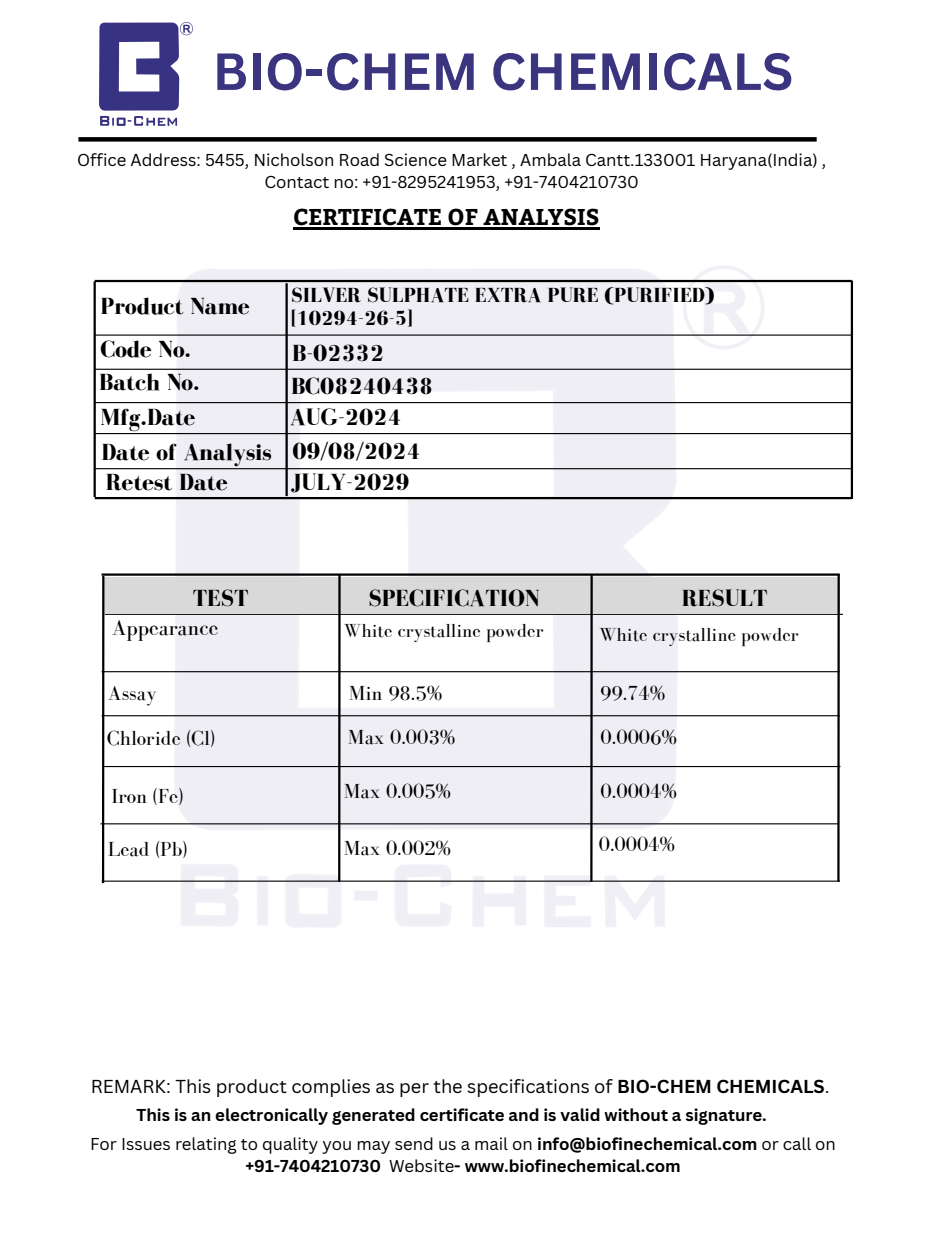
<style>
.page{position:relative;width:935px;height:1233px;background:#fff}
.page>*{position:absolute;margin:0;border:0;box-sizing:border-box;transform-origin:0 0}
.t1{font:700 51px "Canva Sans";color:#3b3580}
.t2{font:700 24px "Bodoni FLF";color:#000}
.t3{font:700 22.8px "Bitter";color:#000}
.t4{font:22.5px "Bodoni FLF";color:#000}
.t5{font:21px "Bodoni FLF";color:#000}
.t6{font:700 21px/22.5px "Bodoni FLF";color:#000}
.t7{font:19.5px "Bodoni FLF";color:#000}
.t8{font:18.3px "Canva Sans";color:#000}
.t9{font:700 16.8px/22.5px "Canva Sans";color:#000;text-align:center}
.t10{font:16.8px/22.5px "Canva Sans";color:#000;text-align:center}
.s1{font-weight:700}
.s2{font-weight:400}
</style>
<div class="page">
<div style="left:78px;top:137px;width:739px;height:5px;background:#000"></div>
<img style="left:100px;top:22px;width:92px;height:104px">
<hr style="left:293px;top:228px;width:306px;height:2px;background:#000">
<hr style="left:94px;top:335px;width:757px;height:1px;background:#000">
<hr style="left:95px;top:369px;width:757px;height:1px;background:#000">
<hr style="left:95px;top:402px;width:757px;height:1px;background:#000">
<hr style="left:95px;top:433px;width:757px;height:1px;background:#000">
<hr style="left:95px;top:468px;width:757px;height:1px;background:#000">
<hr style="left:95px;top:497px;width:757px;height:2px;background:#000">
<hr style="left:94px;top:281px;width:2px;height:216px;background:#000">
<hr style="left:285px;top:283px;width:3px;height:213px;background:#000">
<hr style="left:851px;top:281px;width:2px;height:218px;background:#000">
<hr style="left:95px;top:280px;width:757px;height:2px;background:#000">
<hr style="left:105px;top:614px;width:738px;height:1px;background:#000">
<hr style="left:102px;top:573px;width:738px;height:3px;background:#000">
<div style="left:104px;top:577px;width:736px;height:37px;background:#d9d9d9"></div>
<hr style="left:102px;top:671px;width:738px;height:1px;background:#000">
<hr style="left:102px;top:715px;width:738px;height:1px;background:#000">
<hr style="left:102px;top:576px;width:2px;height:307px;background:#000">
<hr style="left:102px;top:766px;width:738px;height:1px;background:#000">
<hr style="left:338px;top:575px;width:3px;height:307px;background:#000">
<hr style="left:590px;top:575px;width:3px;height:307px;background:#000">
<hr style="left:837px;top:575px;width:3px;height:307px;background:#000">
<hr style="left:102px;top:881px;width:738px;height:1px;background:#000">
<hr style="left:101px;top:823px;width:738px;height:1px;background:#000">
<p class="t1" style="left:213px;top:35px;width:582px">BIO-CHEM CHEMICALS</p>
<h1 class="t10" style="left:77px;top:148px;width:751px">Office Address: 5455, Nicholson Road Science Market , Ambala Cantt.133001 Haryana(India) ,<br>Contact no: +91-8295241953, +91-7404210730</h1>
<p class="t3" style="left:293px;top:201px;width:308px">CERTIFICATE OF ANALYSIS</p>
<p class="t2" style="left:100px;top:293px;width:151px">Product Name</p>
<h4 class="t2" style="left:100px;top:336px;width:92px">Code No.</h4>
<h2 class="t2" style="left:99px;top:370px;width:102px">Batch No.</h2>
<h2 class="t2" style="left:100px;top:404px;width:96px">Mfg.Date</h2>
<h2 class="t2" style="left:101px;top:439px;width:172px">Date of Analysis</h2>
<h3 class="t2" style="left:106px;top:469px;width:123px">Retest Date</h3>
<h2 class="t6" style="left:291px;top:284px;width:425px">SILVER SULPHATE EXTRA PURE (PURIFIED) [10294-26-5]</h2>
<p class="t2" style="left:292px;top:340px;width:93px">B-02332</p>
<p class="t2" style="left:291px;top:373px;width:144px">BC08240438</p>
<h5 class="t2" style="left:290px;top:404px;width:113px">AUG-2024</h5>
<h5 class="t2" style="left:292px;top:438px;width:130px">09/08/2024</h5>
<h5 class="t2" style="left:291px;top:469px;width:120px">JULY-2029</h5>
<h5 class="t2" style="left:193px;top:585px;width:57px">TEST</h5>
<h5 class="t2" style="left:368px;top:585px;width:173px">SPECIFICATION</h5>
<h5 class="t2" style="left:682px;top:585px;width:87px">RESULT</h5>
<h5 class="t4" style="left:112px;top:616px;width:108px">Appearance</h5>
<h5 class="t7" style="left:344px;top:620px;width:201px">White crystalline powder</h5>
<p class="t7" style="left:599px;top:624px;width:201px">White crystalline powder</p>
<p class="t5" style="left:108px;top:682px;width:50px">Assay</p>
<p class="t5" style="left:348px;top:725px;width:109px">Max 0.003%</p>
<h3 class="t5" style="left:601px;top:726px;width:78px">0.0006%</h3>
<h3 class="t5" style="left:349px;top:681px;width:95px">Min 98.5%</h3>
<p class="t5" style="left:600px;top:682px;width:67px">99.74%</p>
<h3 class="t5" style="left:107px;top:726px;width:110px">Chloride (Cl)</h3>
<p class="t5" style="left:111px;top:784px;width:74px">Iron (Fe)</p>
<h3 class="t5" style="left:344px;top:779px;width:109px">Max 0.005%</h3>
<p class="t5" style="left:601px;top:779px;width:78px">0.0004%</p>
<p class="t5" style="left:108px;top:838px;width:81px">Lead (Pb)</p>
<h3 class="t5" style="left:344px;top:837px;width:109px">Max 0.002%</h3>
<p class="t5" style="left:599px;top:832px;width:78px">0.0004%</p>
<p class="t8" style="left:91px;top:1073px;width:740px">REMARK: This product complies as per the specifications of <span class="s1">BIO-CHEM CHEMICALS</span>.</p>
<p class="t9" style="left:137px;top:1103px;width:632px">This is an electronically generated certificate and is valid without a signature.</p>
<h2 class="t9" style="left:90px;top:1132px;width:747px"><span class="s2">For Issues relating to quality you may send us a mail on</span> info@biofinechemical.com <span class="s2">or call on </span>+91-7404210730 <span class="s2">Website</span>- www.biofinechemical.com</h2>
</div>
